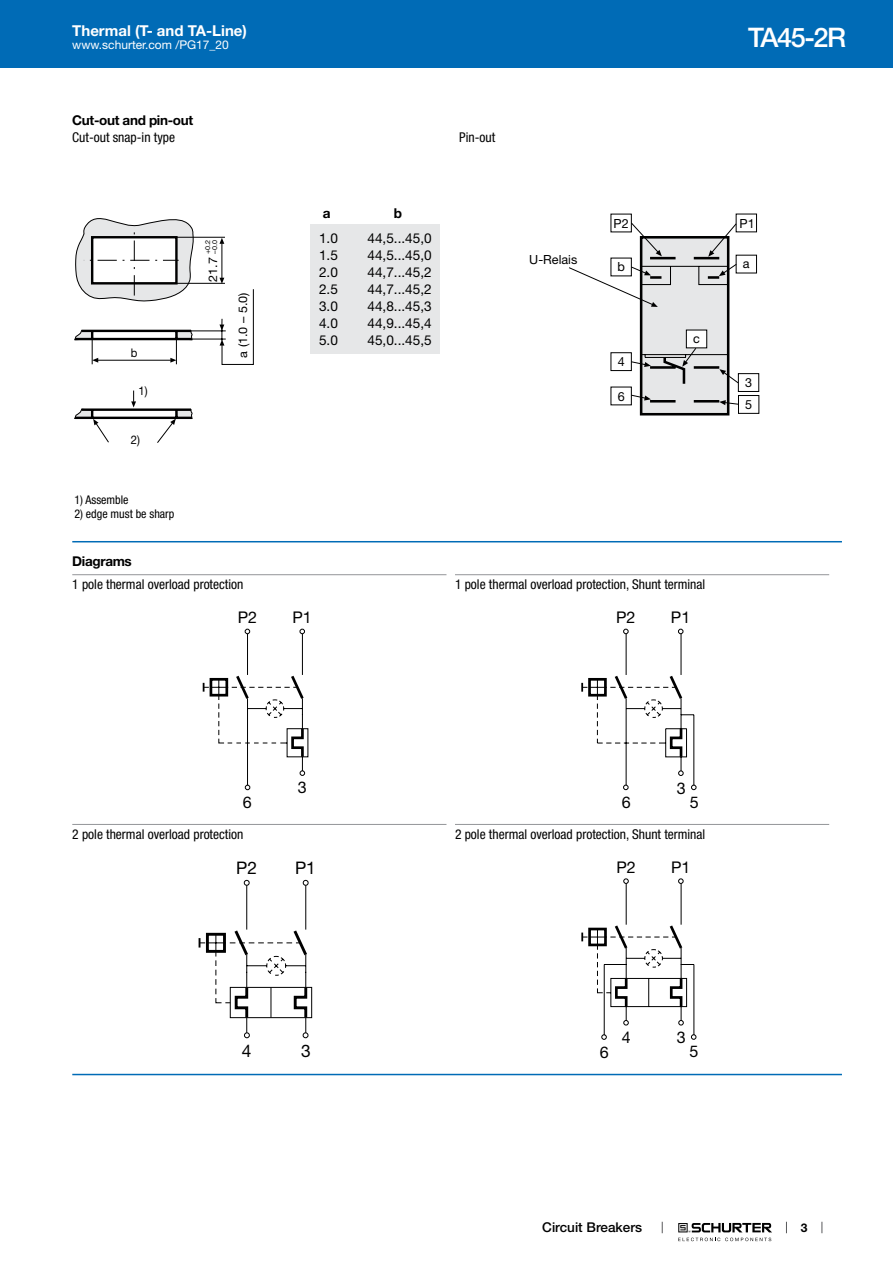
<style>
.page{position:relative;width:893px;height:1263px;background:#fff}
.page>*{position:absolute;margin:0;border:0;box-sizing:border-box;transform-origin:0 0}
.t1{font:500 27px "Helvetica Neue LT";letter-spacing:-.05em;color:#fff}
.t2{font:17.4px "Helvetica Neue LT";color:#000}
.t3{font:16.05px "Helvetica Neue LT";color:#000}
.t4{font:700 15px "Helvetica Neue LT";color:#fff}
.t5{font:13.65px "Helvetica Neue LT";color:#000}
.t6{font:700 13.65px "Helvetica Neue LT";color:#000}
.t7{font:condensed 13.5px "Helvetica Neue LT";color:#000}
.t8{font:700 13.5px "Helvetica Neue LT";letter-spacing:-.025em;color:#000}
.t9{font:500 13.5px "Helvetica Neue LT";color:#000}
.t10{font:12.6px/21.9px "Helvetica Neue LT";color:#000}
.t11{font:condensed 12px "Helvetica Neue LT";color:#000}
.t12{font:12px "Helvetica Neue LT";color:#fff}
.t13{font:700 12px "Helvetica Neue LT";color:#000}
.t14{font:11.85px "Helvetica Neue LT";color:#000;scale:1.06 1}
.t15{font:11.85px "Helvetica Neue LT";color:#000;scale:.94 1}
.t16{font:6.75px/6.8px "Helvetica Neue LT";color:#000;scale:1.06 1}
</style>
<div class="page">
<svg style="left:678px;top:1223px;width:94px;height:18px"></svg>
<div style="left:0;top:0;width:893px;height:68px;background:#006bb6"></div>
<div style="left:310px;top:224px;width:130px;height:129px;background:#e6e7e8"></div>
<svg style="left:74px;top:218px;width:180px;height:147px"></svg>
<svg style="left:157px;top:409px;width:36px;height:34px"></svg>
<svg style="left:74px;top:410px;width:35px;height:33px"></svg>
<hr style="left:81px;top:408px;width:110px;height:3px;background:#000">
<hr style="left:75px;top:417px;width:117px;height:2px;background:#000">
<svg style="left:131px;top:391px;width:5px;height:16px"></svg>
<div style="left:640px;top:236px;width:89px;height:179px;background:#e6e7e8;border:3px solid #000"></div>
<div style="left:736px;top:214px;width:21px;height:18px;border:1px solid #000"></div>
<div style="left:738px;top:373px;width:21px;height:19px;border:1px solid #000"></div>
<div style="left:738px;top:395px;width:21px;height:19px;border:1px solid #000"></div>
<div style="left:736px;top:255px;width:21px;height:18px;border:1px solid #000"></div>
<svg style="left:569px;top:222px;width:170px;height:183px"></svg>
<hr style="left:72px;top:541px;width:770px;height:1px;background:#006bb6">
<hr style="left:72px;top:574px;width:374px;height:1px;background:#939598">
<svg style="left:203px;top:628px;width:106px;height:162px"></svg>
<hr style="left:455px;top:574px;width:374px;height:1px;background:#939598">
<svg style="left:581px;top:628px;width:115px;height:162px"></svg>
<hr style="left:72px;top:824px;width:374px;height:1px;background:#939598">
<svg style="left:199px;top:880px;width:114px;height:159px"></svg>
<hr style="left:455px;top:824px;width:374px;height:1px;background:#939598">
<svg style="left:581px;top:878px;width:115px;height:162px"></svg>
<hr style="left:72px;top:1074px;width:770px;height:1px;background:#006bb6">
<p class="t4" style="left:72px;top:21px;width:176px">Thermal (T- and TA-Line)</p>
<p class="t12" style="left:72px;top:38px;width:158px">www.schurter.com /PG17_20</p>
<p class="t8" style="left:72px;top:112px;width:122px">Cut-out and pin-out</p>
<p class="t7" style="left:72px;top:130px;width:104px">Cut-out snap-in type</p>
<p class="t7" style="left:459px;top:130px;width:37px">Pin-out</p>
<p class="t15" style="left:131px;top:346px;width:9px">b</p>
<p class="t15" style="left:139px;top:384px;width:11px">1)</p>
<p class="t15" style="left:131px;top:433px;width:11px">2)</p>
<p class="t16" style="left:204px;top:254px;width:15px;rotate:-90deg">+0.2 –0.0</p>
<p class="t14" style="left:206px;top:282px;width:25px;rotate:-90deg">21.7</p>
<p class="t14" style="left:236px;top:358px;width:63px;rotate:-90deg">a (1.0 – 5.0)</p>
<p class="t6" style="left:323px;top:204px;width:9px">a</p>
<p class="t6" style="left:394px;top:204px;width:10px">b</p>
<p class="t5" style="left:319px;top:230px;width:20px">1.0</p>
<p class="t5" style="left:367px;top:230px;width:66px">44,5...45,0</p>
<p class="t5" style="left:319px;top:247px;width:20px">1.5</p>
<p class="t5" style="left:367px;top:247px;width:66px">44,5...45,0</p>
<p class="t5" style="left:319px;top:264px;width:20px">2.0</p>
<p class="t5" style="left:367px;top:264px;width:66px">44,7...45,2</p>
<p class="t5" style="left:319px;top:281px;width:20px">2.5</p>
<p class="t5" style="left:367px;top:281px;width:66px">44,7...45,2</p>
<p class="t5" style="left:319px;top:298px;width:20px">3.0</p>
<p class="t5" style="left:367px;top:298px;width:66px">44,8...45,3</p>
<p class="t5" style="left:319px;top:315px;width:20px">4.0</p>
<p class="t5" style="left:367px;top:315px;width:66px">44,9...45,4</p>
<p class="t5" style="left:319px;top:332px;width:20px">5.0</p>
<p class="t5" style="left:367px;top:332px;width:66px">45,0...45,5</p>
<p class="t11" style="left:74px;top:492px;width:56px">1) Assemble</p>
<p class="t11" style="left:74px;top:507px;width:101px">2) edge must be sharp</p>
<p class="t8" style="left:72px;top:553px;width:61px">Diagrams</p>
<p class="t7" style="left:72px;top:577px;width:173px">1 pole thermal overload protection</p>
<p class="t3" style="left:238px;top:608px;width:21px">P2</p>
<p class="t3" style="left:292px;top:608px;width:21px">P1</p>
<p class="t10" style="left:529px;top:248px;width:50px">U-Relais</p>
<p class="t10" style="left:614px;top:212px;width:17px">P2</p>
<p class="t10" style="left:617px;top:256px;width:9px">b</p>
<p class="t10" style="left:618px;top:351px;width:9px">4</p>
<p class="t10" style="left:618px;top:385px;width:9px">6</p>
<p class="t10" style="left:693px;top:327px;width:8px">c</p>
<p class="t7" style="left:455px;top:577px;width:252px">1 pole thermal overload protection, Shunt terminal</p>
<p class="t3" style="left:616px;top:608px;width:21px">P2</p>
<p class="t3" style="left:671px;top:608px;width:21px">P1</p>
<h1 class="t1" style="left:748px;top:21px;width:99px">TA45-2R</h1>
<p class="t10" style="left:739px;top:212px;width:17px">P1</p>
<p class="t10" style="left:743px;top:252px;width:8px">a</p>
<p class="t10" style="left:745px;top:372px;width:9px">3<br>5</p>
<p class="t3" style="left:298px;top:778px;width:10px">3</p>
<p class="t3" style="left:677px;top:778px;width:10px">3</p>
<p class="t3" style="left:243px;top:792px;width:10px">6</p>
<p class="t3" style="left:622px;top:792px;width:10px">6</p>
<p class="t3" style="left:690px;top:792px;width:10px">5</p>
<p class="t7" style="left:72px;top:826px;width:173px">2 pole thermal overload protection</p>
<p class="t2" style="left:236px;top:857px;width:22px">P2</p>
<p class="t2" style="left:295px;top:857px;width:22px">P1</p>
<p class="t7" style="left:455px;top:826px;width:252px">2 pole thermal overload protection, Shunt terminal</p>
<p class="t3" style="left:616px;top:857px;width:21px">P2</p>
<p class="t3" style="left:671px;top:857px;width:21px">P1</p>
<p class="t2" style="left:242px;top:1041px;width:11px">4</p>
<p class="t2" style="left:301px;top:1041px;width:11px">3</p>
<p class="t3" style="left:600px;top:1042px;width:10px">6</p>
<p class="t3" style="left:622px;top:1028px;width:10px">4</p>
<p class="t3" style="left:677px;top:1028px;width:10px">3</p>
<p class="t3" style="left:690px;top:1042px;width:10px">5</p>
<p class="t9" style="left:542px;top:1219px;width:101px">Circuit Breakers</p>
<p class="t13" style="left:801px;top:1220px;width:8px">3</p>
</div>
